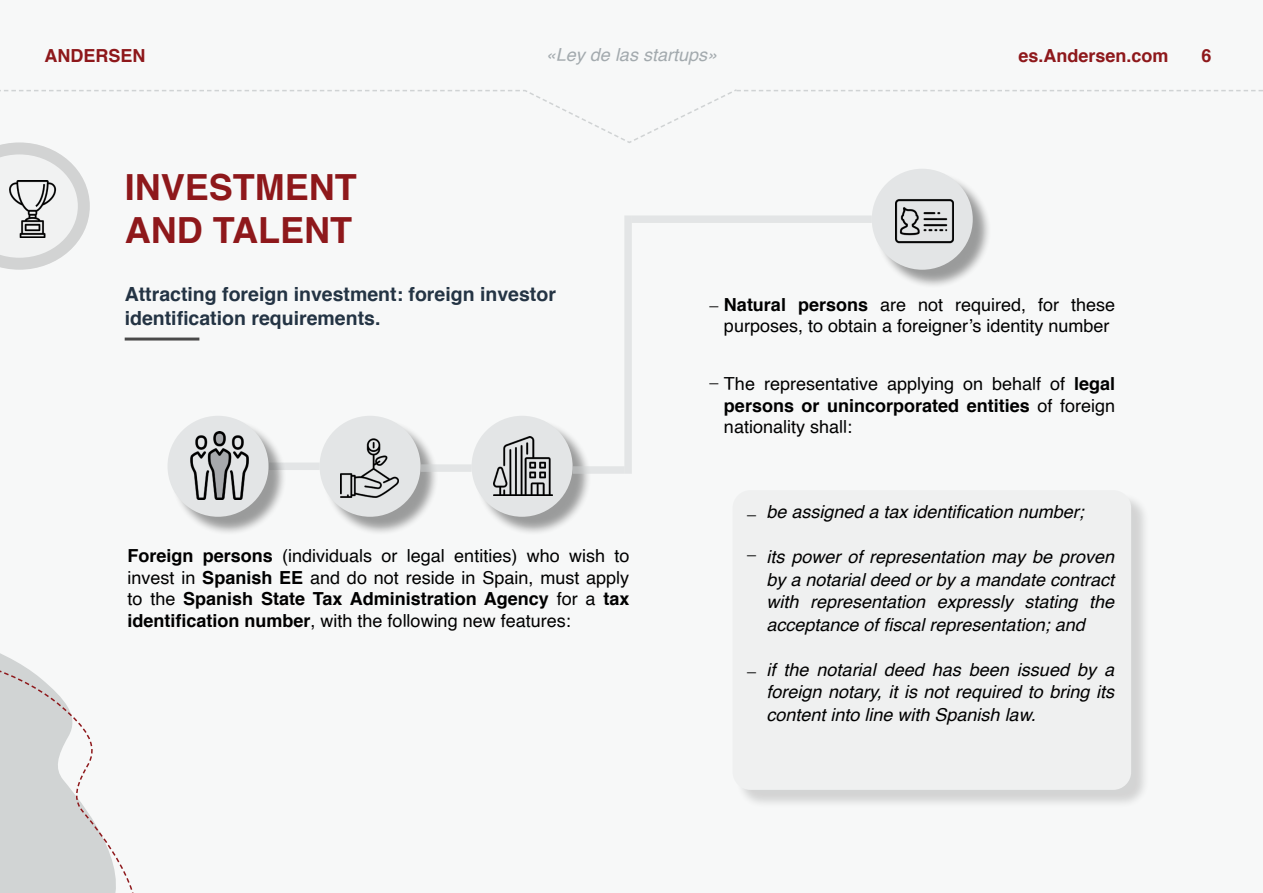
<style>
.page{position:relative;width:1263px;height:893px;background:#fff}
.page>*{position:absolute;margin:0;border:0;box-sizing:border-box;transform-origin:0 0}
.t1{font:700 36px/43.2px "Helvetica";color:#8e181b}
.t2{font:700 19.5px/23.4px "Helvetica";color:#243444}
.t3{font:18px/21.6px "Helvetica";color:#000;text-align:justify}
.t4{font:italic 18px/22.5px "Helvetica";color:#000;text-align:justify}
.t5{font:700 18px "Helvetica";color:#8e181b}
.t6{font:italic 18px "Helvetica";color:#a3aaae}
.t7{font:18px "Minion Pro";color:#000}
.s1{font-weight:700}
</style>
<div class="page">
<div style="left:735px;top:492px;width:415px;height:316px;background:#000;opacity:.75"></div>
<div style="left:732px;top:490px;width:399px;height:300px;background:#eff0f0;border-radius:18px"></div>
<div style="left:269px;top:462px;width:50px;height:8px;background:#e3e5e6"></div>
<svg style="left:0;top:89px;width:1263px;height:181px"></svg>
<hr style="left:125px;top:338px;width:74px;height:3px;background:#000">
<div style="left:170px;top:418px;width:117px;height:117px;background:#000;opacity:.75"></div>
<div style="left:167px;top:416px;width:102px;height:101px;background:#e3e5e6;border-radius:50%"></div>
<img style="left:190px;top:432px;width:59px;height:68px">
<div style="left:322px;top:418px;width:117px;height:117px;background:#000;opacity:.75"></div>
<div style="left:319px;top:416px;width:102px;height:101px;background:#e3e5e6;border-radius:50%"></div>
<img style="left:340px;top:438px;width:59px;height:59px">
<div style="left:474px;top:418px;width:117px;height:117px;background:#000;opacity:.75"></div>
<div style="left:472px;top:416px;width:101px;height:101px;background:#e3e5e6;border-radius:50%"></div>
<img style="left:494px;top:437px;width:58px;height:58px">
<div style="left:874px;top:171px;width:117px;height:117px;background:#000;opacity:.75"></div>
<div style="left:872px;top:169px;width:101px;height:101px;background:#e3e5e6;border-radius:50%"></div>
<img style="left:895px;top:199px;width:59px;height:45px">
<svg style="left:421px;top:464px;width:51px;height:8px"></svg>
<svg style="left:573px;top:466px;width:51px;height:8px"></svg>
<div style="left:624px;top:215px;width:8px;height:259px;background:#e3e5e6"></div>
<div style="left:632px;top:215px;width:240px;height:8px;background:#e3e5e6"></div>
<svg style="left:0;top:653px;width:134px;height:240px"></svg>
<p class="t5" style="left:45px;top:41px;width:102px">ANDERSEN</p>
<p class="t6" style="left:546px;top:41px;width:173px">«Ley de las startups»</p>
<p class="t5" style="left:1018px;top:41px;width:152px">es.Andersen.com</p>
<p class="t5" style="left:1201px;top:41px;width:12px">6</p>
<h1 class="t1" style="left:125px;top:166px;width:234px">INVESTMENT<br>AND TALENT</h1>
<p class="t2" style="left:125px;top:283px;width:433px">Attracting foreign investment: foreign investor identification requirements.</p>
<p class="t3" style="left:128px;top:545px;width:503px"><span class="s1">Foreign persons</span> (individuals or legal entities) who wish to invest in <span class="s1">Spanish EE</span> and do not reside in Spain, must apply to the <span class="s1">Spanish State Tax Administration Agency</span> for a <span class="s1">tax identification number</span>, with the following new features:</p>
<p class="t3" style="left:724px;top:294px;width:393px"><span class="s1">Natural persons</span> are not required, for these purposes, to obtain a foreigner’s identity number</p>
<p class="t7" style="left:710px;top:287px;width:10px">_</p>
<p class="t3" style="left:724px;top:373px;width:393px">The representative applying on behalf of <span class="s1">legal persons or unincorporated entities</span> of foreign nationality shall:</p>
<p class="t7" style="left:710px;top:364px;width:10px">_</p>
<p class="t7" style="left:747px;top:496px;width:10px">_</p>
<p class="t7" style="left:747px;top:536px;width:10px">_</p>
<p class="t7" style="left:747px;top:653px;width:10px">_</p>
<p class="t4" style="left:766px;top:501px;width:319px">be assigned a tax identification number;</p>
<p class="t4" style="left:766px;top:546px;width:349px">its power of representation may be proven by a notarial deed or by a mandate contract with representation expressly stating the acceptance of fiscal representation; and</p>
<p class="t4" style="left:766px;top:659px;width:349px">if the notarial deed has been issued by a foreign notary, it is not required to bring its content into line with Spanish law.</p>
</div>
